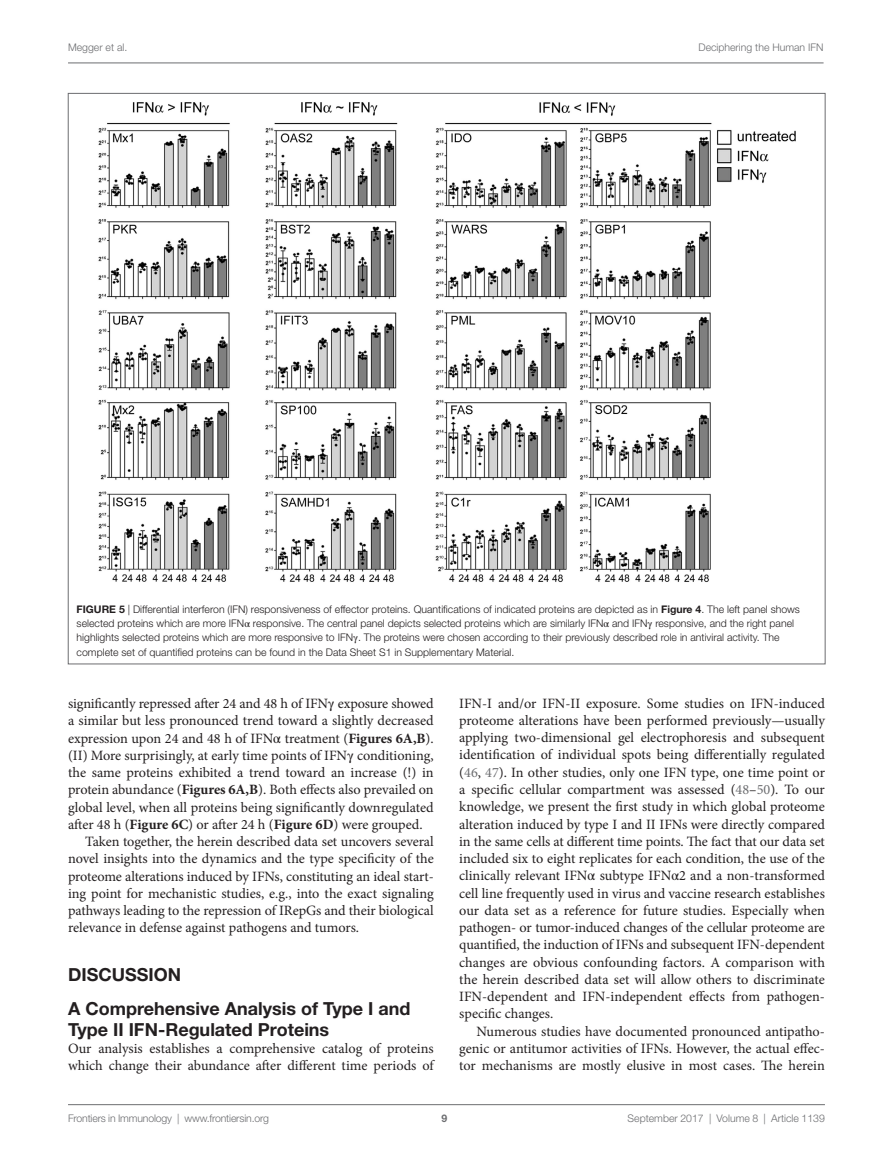
<style>
.page{position:relative;width:893px;height:1170px;background:#fff}
.page>*{position:absolute;margin:0;border:0;box-sizing:border-box;transform-origin:0 0}
.t1{font:700 18px/33.8px "Helvetica Neue LT Std";color:#231f20}
.t2{font:14.25px/17.2px "Minion Pro";letter-spacing:-.005em;color:#231f20;text-align:justify}
.t3{font:300 10.5px/14.2px "Helvetica Neue LT Std";color:#231f20}
.t4{font:300 10.5px "Helvetica Neue LT Std";color:#6c6d70}
.t5{font:700 10.5px "Helvetica Neue LT Std";color:#6c6d70}
.s1{font-weight:700}
.s2{font-family:"STIX General";font-weight:400}
.s3{font-family:"STIX General"}
.s4{color:#6c6d70}
</style>
<div class="page">
<img style="left:98px;top:102px;width:698px;height:480px">
<hr style="left:68px;top:1104px;width:757px;height:1px;background:#6c6d70">
<hr style="left:68px;top:63px;width:755px;height:1px;background:#6c6d70">
<p class="t4" style="left:68px;top:41px;width:61px">Megger et al.</p>
<p class="t4" style="left:698px;top:41px;width:127px">Deciphering the Human IFN</p>
<p class="t3" style="left:77px;top:601px;width:725px"><span class="s1">Figure 5</span> | Differential interferon (IFN) responsiveness of effector proteins. Quantifications of indicated proteins are depicted as in <span class="s1">Figure 4</span>. The left panel shows selected proteins which are more IFN<span class="s2">α</span> responsive. The central panel depicts selected proteins which are similarly IFN<span class="s2">α</span> and IFN<span class="s2">γ</span> responsive, and the right panel highlights selected proteins which are more responsive to IFN<span class="s2">γ</span>. The proteins were chosen according to their previously described role in antiviral activity. The complete set of quantified proteins can be found in the Data Sheet S1 in Supplementary Material.</p>
<p class="t2" style="left:68px;top:694px;width:367px">significantly repressed after 24 and 48 h of IFN<span class="s3">γ</span> exposure showed</p>
<p class="t2" style="left:68px;top:712px;width:367px">a similar but less pronounced trend toward a slightly decreased</p>
<p class="t2" style="left:68px;top:729px;width:367px">expression upon 24 and 48 h of IFN<span class="s3">α</span> treatment (<span class="s1">Figures 6A,B</span>).</p>
<p class="t2" style="left:68px;top:746px;width:367px">(II) More surprisingly, at early time points of IFN<span class="s3">γ</span> conditioning,</p>
<p class="t2" style="left:68px;top:763px;width:367px">the same proteins exhibited a trend toward an increase (!) in</p>
<p class="t2" style="left:68px;top:781px;width:367px">protein abundance (<span class="s1">Figures 6A,B</span>). Both effects also prevailed on</p>
<p class="t2" style="left:68px;top:798px;width:367px">global level, when all proteins being significantly downregulated</p>
<p class="t2" style="left:68px;top:815px;width:356px">after 48 h (<span class="s1">Figure 6C</span>) or after 24 h (<span class="s1">Figure 6D</span>) were grouped.</p>
<p class="t2" style="left:85px;top:833px;width:350px">Taken together, the herein described data set uncovers several</p>
<p class="t2" style="left:68px;top:850px;width:367px">novel insights into the dynamics and the type specificity of the</p>
<p class="t2" style="left:68px;top:867px;width:367px">proteome alterations induced by IFNs, constituting an ideal start-</p>
<p class="t2" style="left:68px;top:884px;width:367px">ing point for mechanistic studies, e.g., into the exact signaling</p>
<p class="t2" style="left:68px;top:902px;width:367px">pathways leading to the repression of IRepGs and their biological</p>
<p class="t2" style="left:68px;top:919px;width:293px">relevance in defense against pathogens and tumors.</p>
<p class="t1" style="left:68px;top:957px;width:344px">DISCUSSION<br>A Comprehensive Analysis of Type I and</p>
<p class="t1" style="left:68px;top:1011px;width:263px">Type II IFN-Regulated Proteins</p>
<p class="t2" style="left:68px;top:1039px;width:367px">Our analysis establishes a comprehensive catalog of proteins which change their abundance after different time periods of</p>
<p class="t2" style="left:459px;top:694px;width:367px">IFN-I and/or IFN-II exposure. Some studies on IFN-induced proteome alterations have been performed previously—usually applying two-dimensional gel electrophoresis and subsequent identification of individual spots being differentially regulated (<span class="s4">46</span>, <span class="s4">47</span>). In other studies, only one IFN type, one time point or a specific cellular compartment was assessed (<span class="s4">48</span>–<span class="s4">50</span>). To our knowledge, we present the first study in which global proteome alteration induced by type I and II IFNs were directly compared in the same cells at different time points. The fact that our data set included six to eight replicates for each condition, the use of the clinically relevant IFN<span class="s3">α</span> subtype IFN<span class="s3">α</span>2 and a non-transformed cell line frequently used in virus and vaccine research establishes our data set as a reference for future studies. Especially when pathogen- or tumor-induced changes of the cellular proteome are quantified, the induction of IFNs and subsequent IFN-dependent changes are obvious confounding factors. A comparison with the herein described data set will allow others to discriminate IFN-dependent and IFN-independent effects from pathogen&shy;specific changes.</p>
<p class="t2" style="left:459px;top:1022px;width:367px;text-indent:17px">Numerous studies have documented pronounced antipatho&shy;genic or antitumor activities of IFNs. However, the actual effec&shy;tor mechanisms are mostly elusive in most cases. The herein</p>
<p class="t4" style="left:68px;top:1111px;width:203px">Frontiers in Immunology | www.frontiersin.org</p>
<p class="t4" style="left:628px;top:1111px;width:199px">September 2017 | Volume 8 | Article 1139</p>
<p class="t5" style="left:441px;top:1111px;width:7px">9</p>
</div>
